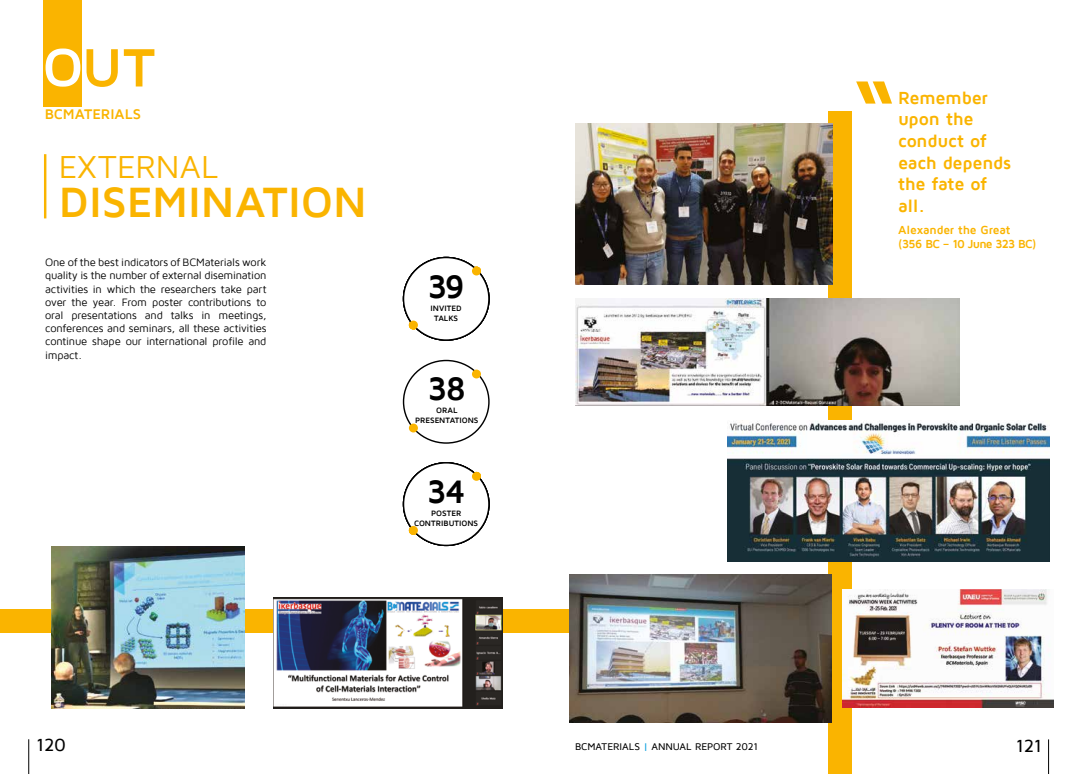
<style>
.page{position:relative;width:1078px;height:774px;background:#fff}
.page>*{position:absolute;margin:0;border:0;box-sizing:border-box;transform-origin:0 0}
.t1{font:700 43.6px "Maven Pro";letter-spacing:-.005em;color:#fab400}
.t2{font:700 33.4px "Maven Pro";letter-spacing:-.05em;color:#000}
.t3{font:32.7px "Maven Pro";letter-spacing:.01em;color:#fab400}
.t4{font:700 18px/21.6px "Maven Pro";letter-spacing:-.015em;color:#fab400}
.t5{font:500 18px "Maven Pro";letter-spacing:-.01em;color:#000}
.t6{font:700 14.4px "Maven Pro";color:#fab400}
.t7{font:700 12px/14.4px "Maven Pro";letter-spacing:-.02em;color:#fab400}
.t8{font:11px/13.2px "Maven Pro";letter-spacing:-.015em;color:#000;text-align:justify}
.t9{font:500 10px "Maven Pro";color:#000}
.t10{font:700 8px/9.6px "Maven Pro";letter-spacing:-.005em;color:#000;text-align:center}
.s1{color:#009cde}
</style>
<div class="page">
<hr style="left:1047px;top:739px;width:1px;height:35px;background:#000">
<hr style="left:28px;top:739px;width:1px;height:35px;background:#000">
<div style="left:0;top:610px;width:827px;height:23px;background:#fab400"></div>
<div style="left:827px;top:111px;width:23px;height:663px;background:#fab400"></div>
<div style="left:44px;top:0;width:38px;height:107px;background:#fab400"></div>
<svg style="left:46px;top:49px;width:34px;height:38px"></svg>
<svg style="left:86px;top:49px;width:68px;height:38px"></svg>
<img style="left:575px;top:124px;width:256px;height:161px">
<img style="left:575px;top:298px;width:384px;height:107px">
<img style="left:51px;top:547px;width:194px;height:161px">
<img style="left:727px;top:420px;width:322px;height:141px">
<img style="left:569px;top:575px;width:262px;height:148px">
<div style="left:472px;top:370px;width:9px;height:8px;background:#fab400;border-radius:50%"></div>
<div style="left:409px;top:424px;width:9px;height:8px;background:#fab400;border-radius:50%"></div>
<div style="left:472px;top:267px;width:9px;height:8px;background:#fab400;border-radius:50%"></div>
<div style="left:409px;top:321px;width:9px;height:8px;background:#fab400;border-radius:50%"></div>
<div style="left:472px;top:472px;width:9px;height:9px;background:#fab400;border-radius:50%"></div>
<div style="left:409px;top:526px;width:9px;height:9px;background:#fab400;border-radius:50%"></div>
<svg style="left:856px;top:81px;width:35px;height:23px"></svg>
<img style="left:273px;top:597px;width:230px;height:111px">
<img style="left:842px;top:589px;width:211px;height:118px">
<hr style="left:44px;top:154px;width:2px;height:64px;background:#fab400">
<h3 class="t6" style="left:45px;top:107px;width:98px">BCMATERIALS</h3>
<h3 class="t3" style="left:59px;top:149px;width:161px">EXTERNAL</h3>
<h1 class="t1" style="left:59px;top:179px;width:309px">DISEMINATION</h1>
<p class="t8" style="left:45px;top:256px;width:223px">One of the best indicators of BCMaterials work quality is the number of external disemination activities in which the researchers take part over the year. From poster contributions to oral presentations and talks in meetings, conferences and seminars, all these activities continue shape our international profile and impact.</p>
<h2 class="t2" style="left:429px;top:267px;width:36px">12</h2>
<p class="t10" style="left:430px;top:302px;width:33px">INVITED<br>TALKS</p>
<h2 class="t2" style="left:427px;top:269px;width:39px">39</h2>
<h2 class="t2" style="left:427px;top:371px;width:40px">38</h2>
<p class="t10" style="left:415px;top:406px;width:65px">ORAL<br>PRESENTATIONS</p>
<h2 class="t2" style="left:429px;top:472px;width:36px">12</h2>
<p class="t10" style="left:430px;top:507px;width:33px">INVITED<br>TALKS</p>
<h2 class="t2" style="left:427px;top:474px;width:40px">34</h2>
<p class="t10" style="left:414px;top:509px;width:66px">POSTER<br>CONTRIBUTIONS</p>
<h3 class="t4" style="left:898px;top:87px;width:114px">Remember upon the conduct of each depends the fate of all.</h3>
<p class="t7" style="left:898px;top:222px;width:140px">Alexander the Great (356 BC – 10 June 323 BC)</p>
<h3 class="t5" style="left:36px;top:735px;width:31px">120</h3>
<p class="t9" style="left:575px;top:742px;width:184px">BCMATERIALS <span class="s1">|</span> ANNUAL REPORT 2021</p>
<h3 class="t5" style="left:1015px;top:736px;width:28px">121</h3>
</div>
